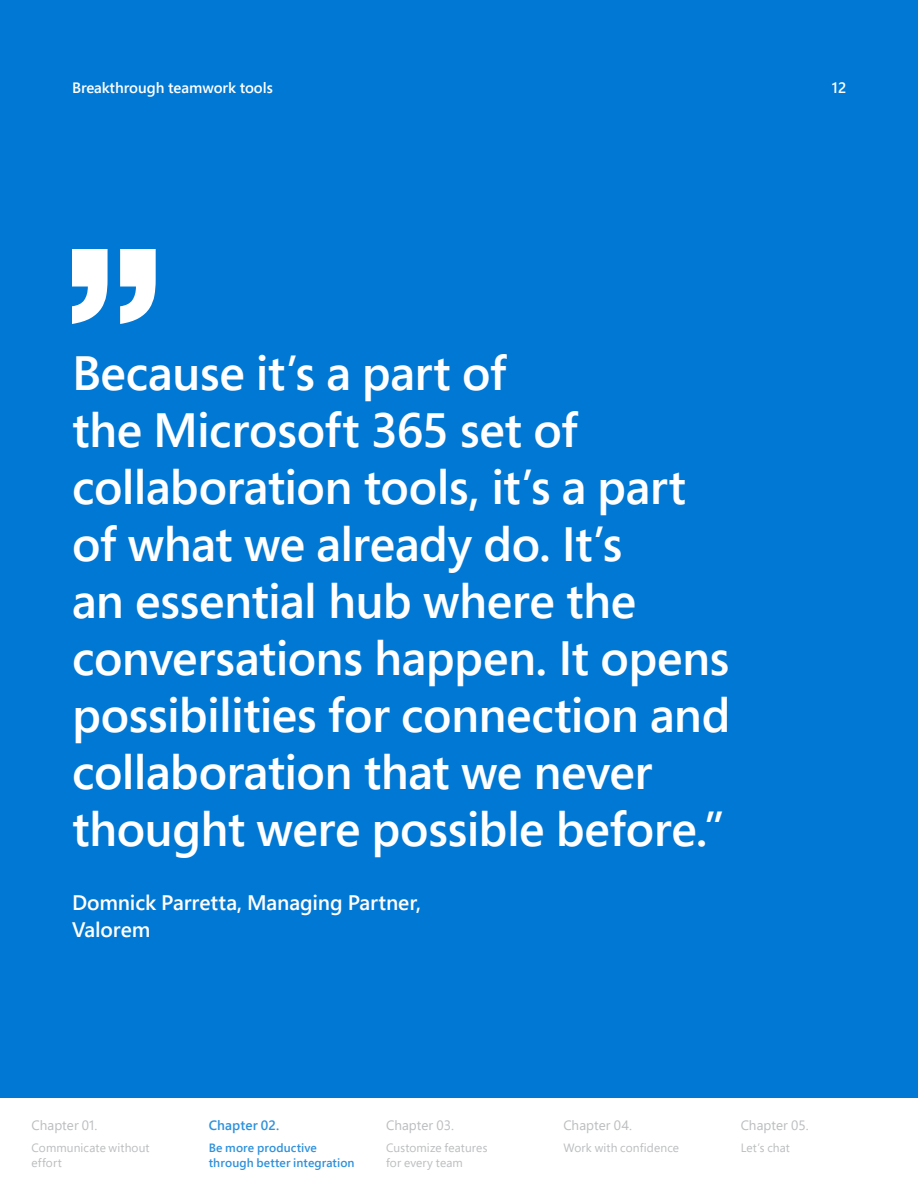
<style>
.page{position:relative;width:918px;height:1188px;background:#0078d4}
.page>*{position:absolute;margin:0;border:0;box-sizing:border-box;transform-origin:0 0}
.t1{font:600 48px/57px "Segoe Pro";letter-spacing:-.01em;color:#fff}
.t2{font:600 21px/27px "Segoe Pro";color:#fff}
.t3{font:600 15px "Segoe Pro";color:#fff}
.t4{font:13.5px "Segoe Pro";letter-spacing:.005em;color:#bbbdbf}
.t5{font:600 13.5px "Segoe Pro";letter-spacing:.01em;color:#3092dc}
.t6{font:12px/15px "Segoe Pro";letter-spacing:.01em;color:#bbbdbf}
.t7{font:600 12px/15px "Segoe Pro";letter-spacing:.01em;color:#3092dc}
</style>
<div class="page">
<svg style="left:72px;top:249px;width:36px;height:75px"></svg>
<svg style="left:120px;top:249px;width:36px;height:75px"></svg>
<div style="left:1px;top:1098px;width:917px;height:90px;background:#fff"></div>
<p class="t3" style="left:72px;top:77px;width:202px">Breakthrough teamwork tools</p>
<p class="t3" style="left:832px;top:77px;width:16px">12</p>
<p class="t1" style="left:72px;top:343px;width:660px">Because it’s a part of<br>the Microsoft 365 set of collaboration tools, it’s a part of what we already do. It’s<br>an essential hub where the conversations happen. It opens possibilities for connection and collaboration that we never thought were possible before.”</p>
<p class="t2" style="left:72px;top:888px;width:350px">Domnick Parretta, Managing Partner,<br>Valorem</p>
<p class="t4" style="left:32px;top:1116px;width:68px">Chapter 01.</p>
<p class="t6" style="left:32px;top:1140px;width:120px">Communicate without effort</p>
<p class="t5" style="left:209px;top:1116px;width:72px">Chapter 02.</p>
<p class="t7" style="left:209px;top:1140px;width:147px">Be more productive through better integration</p>
<p class="t4" style="left:386px;top:1116px;width:69px">Chapter 03.</p>
<p class="t6" style="left:386px;top:1140px;width:103px">Customize features for every team</p>
<p class="t4" style="left:563px;top:1116px;width:70px">Chapter 04.</p>
<p class="t6" style="left:563px;top:1140px;width:117px">Work with confidence</p>
<p class="t4" style="left:741px;top:1116px;width:69px">Chapter 05.</p>
<p class="t6" style="left:741px;top:1140px;width:51px">Let’s chat</p>
</div>
